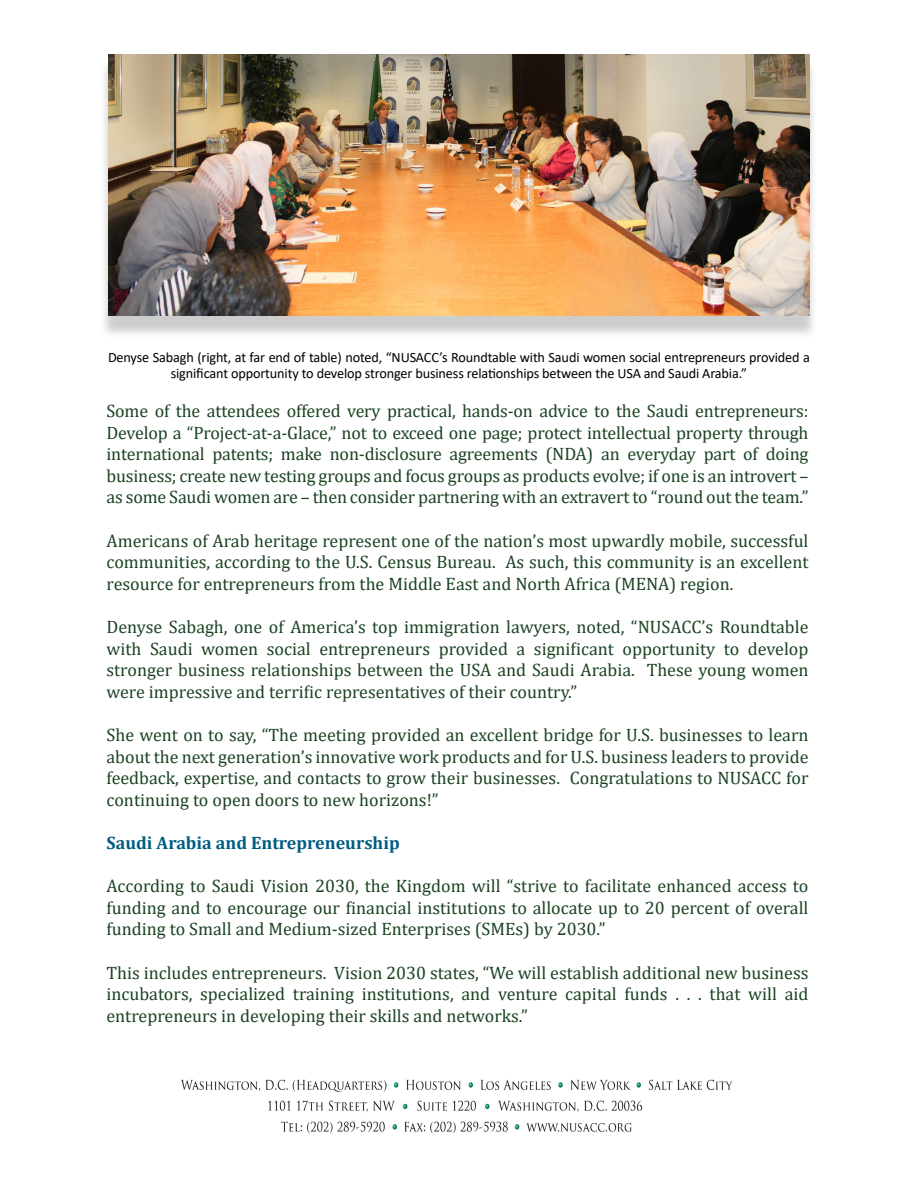
<style>
.page{position:relative;width:918px;height:1188px;background:#fff}
.page>*{position:absolute;margin:0;border:0;box-sizing:border-box;transform-origin:0 0}
.t1{font:18px/21.6px "Cambria";color:#1b4322;text-align:justify}
.t2{font:700 18px "Cambria";color:#005c81}
.t3{font:14.25px/16.5px "Calibri";letter-spacing:-.01em;color:#000;text-align:center}
</style>
<div class="page">
<img style="left:181px;top:1079px;width:552px;height:55px">
<div style="left:99px;top:61px;width:718px;height:278px;background:#000;opacity:.2"></div>
<img style="left:108px;top:54px;width:702px;height:262px">
<p class="t3" style="left:108px;top:348px;width:703px">Denyse Sabagh (right, at far end of table) noted, “NUSACC’s Roundtable with Saudi women social entrepreneurs provided a significant opportunity to develop stronger business relationships between the USA and Saudi Arabia.”</p>
<p class="t1" style="left:106px;top:400px;width:704px">Some of the attendees offered very practical, hands-on advice to the Saudi entrepreneurs:<br>Develop a “Project-at-a-Glace,” not to exceed one page; protect intellectual property through international patents; make non-disclosure agreements (NDA) an everyday part of doing business; create new testing groups and focus groups as products evolve; if one is an introvert – as some Saudi women are – then consider partnering with an extravert to “round out the team.”</p>
<p class="t1" style="left:106px;top:529px;width:704px">Americans of Arab heritage represent one of the nation’s most upwardly mobile, successful communities, according to the U.S. Census Bureau. As such, this community is an excellent resource for entrepreneurs from the Middle East and North Africa (MENA) region.</p>
<p class="t1" style="left:106px;top:616px;width:704px">Denyse Sabagh, one of America’s top immigration lawyers, noted, “NUSACC’s Roundtable with Saudi women social entrepreneurs provided a significant opportunity to develop stronger business relationships between the USA and Saudi Arabia. These young women were impressive and terrific representatives of their country.”</p>
<p class="t1" style="left:106px;top:724px;width:704px">She went on to say, “The meeting provided an excellent bridge for U.S. businesses to learn about the next generation’s innovative work products and for U.S. business leaders to provide feedback, expertise, and contacts to grow their businesses. Congratulations to NUSACC for continuing to open doors to new horizons!”</p>
<p class="t2" style="left:106px;top:830px;width:295px">Saudi Arabia and Entrepreneurship</p>
<p class="t1" style="left:106px;top:875px;width:703px">According to Saudi Vision 2030, the Kingdom will “strive to facilitate enhanced access to funding and to encourage our financial institutions to allocate up to 20 percent of overall funding to Small and Medium-sized Enterprises (SMEs) by 2030.”</p>
<p class="t1" style="left:106px;top:961px;width:703px">This includes entrepreneurs. Vision 2030 states, “We will establish additional new business incubators, specialized training institutions, and venture capital funds . . . that will aid entrepreneurs in developing their skills and networks.”</p>
</div>
